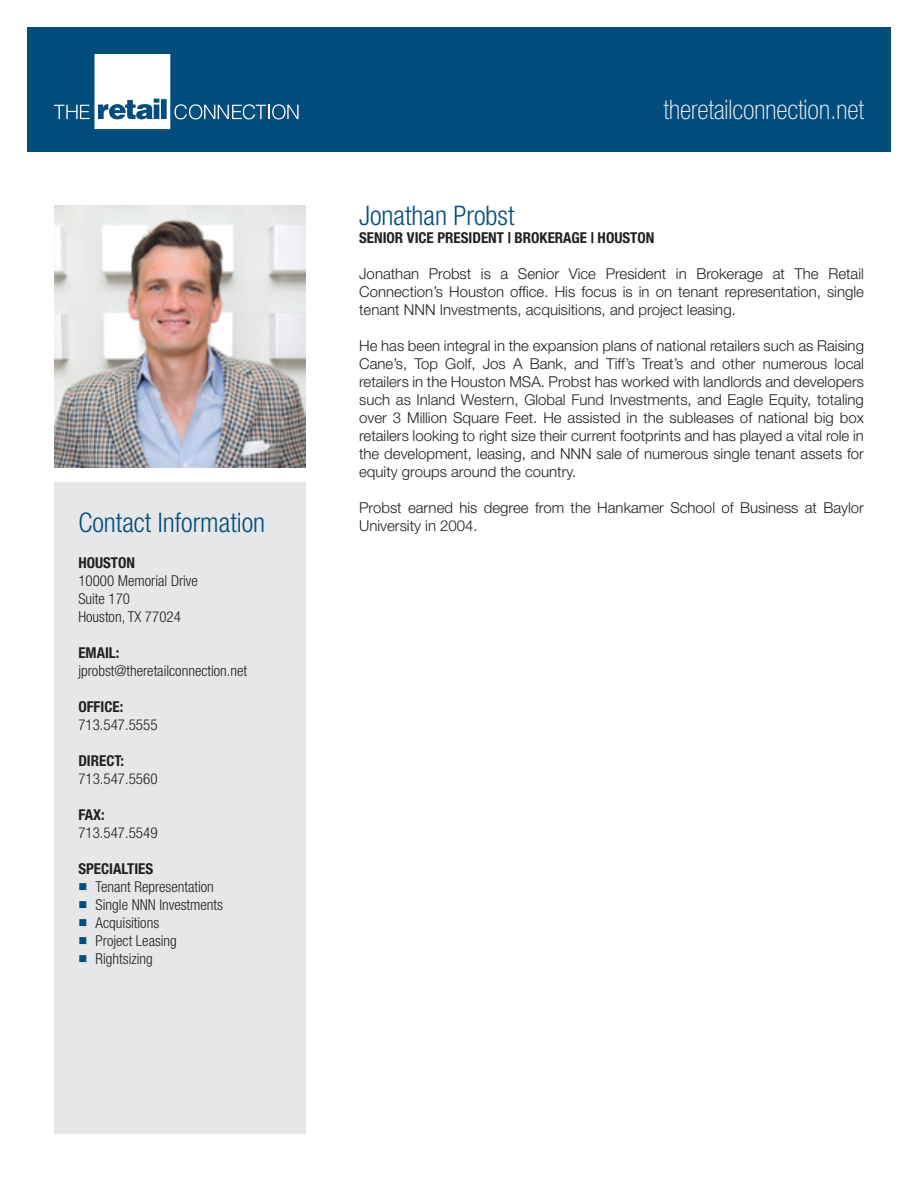
<style>
.page{position:relative;width:918px;height:1188px;background:#fff}
.page>*{position:absolute;margin:0;border:0;box-sizing:border-box;transform-origin:0 0}
.t1{font:300 condensed 27px "Helvetica Neue LT Std";color:#034d7d}
.flyer_fonts{font:100 condensed 27px "Helvetica Neue LT Std";color:#fff}
.t2{font:300 15px/18px "Helvetica Neue LT Std";color:#231f20;text-align:justify}
.t3{font:300 condensed 15px "Helvetica Neue LT Std";color:#231f20}
.t4{font:700 condensed 15px "Helvetica Neue LT Std";color:#231f20}
.s1{color:#034d7d}
</style>
<div class="page">
<div style="left:54px;top:483px;width:251px;height:651px;background:#e6e7e9"></div>
<img style="left:54px;top:205px;width:251px;height:263px">
<div style="left:27px;top:27px;width:864px;height:125px;background:#034d7d"></div>
<svg style="left:54px;top:54px;width:245px;height:75px"></svg>
<p class="flyer_fonts" style="left:664px;top:94px;width:202px">theretailconnection.net</p>
<p class="t1" style="left:359px;top:200px;width:157px">Jonathan Probst</p>
<p class="t4" style="left:359px;top:228px;width:297px">SENIOR VICE PRESIDENT | BROKERAGE | HOUSTON</p>
<p class="t2" style="left:359px;top:264px;width:506px">Jonathan Probst is a Senior Vice President in Brokerage at The Retail Connection’s Houston office. His focus is in on tenant representation, single tenant NNN Investments, acquisitions, and project leasing.</p>
<p class="t2" style="left:359px;top:336px;width:506px">He has been integral in the expansion plans of national retailers such as Raising Cane’s, Top Golf, Jos A Bank, and Tiff’s Treat’s and other numerous local retailers in the Houston MSA. Probst has worked with landlords and developers such as Inland Western, Global Fund Investments, and Eagle Equity, totaling over 3 Million Square Feet. He assisted in the subleases of national big box retailers looking to right size their current footprints and has played a vital role in the development, leasing, and NNN sale of numerous single tenant assets for equity groups around the country.</p>
<p class="t2" style="left:359px;top:498px;width:506px">Probst earned his degree from the Hankamer School of Business at Baylor</p>
<p class="t1" style="left:78px;top:507px;width:188px">Contact Information</p>
<p class="t2" style="left:359px;top:516px;width:120px">University in 2004.</p>
<p class="t4" style="left:78px;top:553px;width:58px">HOUSTON</p>
<p class="t3" style="left:78px;top:572px;width:121px">10000 Memorial Drive</p>
<p class="t3" style="left:78px;top:590px;width:53px">Suite 170</p>
<p class="t3" style="left:78px;top:608px;width:104px">Houston, TX 77024</p>
<p class="t4" style="left:78px;top:643px;width:43px">EMAIL:</p>
<p class="t3" style="left:78px;top:662px;width:170px">jprobst@theretailconnection.net</p>
<p class="t4" style="left:78px;top:697px;width:46px">OFFICE:</p>
<p class="t3" style="left:78px;top:716px;width:81px">713.547.5555</p>
<p class="t4" style="left:78px;top:751px;width:47px">DIRECT:</p>
<p class="t3" style="left:78px;top:770px;width:81px">713.547.5560</p>
<p class="t4" style="left:78px;top:805px;width:28px">FAX:</p>
<p class="t3" style="left:78px;top:824px;width:81px">713.547.5549</p>
<p class="t4" style="left:78px;top:859px;width:76px">SPECIALTIES</p>
<p class="t3" style="left:78px;top:878px;width:137px"><span class="s1">■</span> Tenant Representation</p>
<p class="t3" style="left:78px;top:896px;width:146px"><span class="s1">■</span> Single NNN Investments</p>
<p class="t3" style="left:78px;top:914px;width:82px"><span class="s1">■</span> Acquisitions</p>
<p class="t3" style="left:78px;top:932px;width:100px"><span class="s1">■</span> Project Leasing</p>
<p class="t3" style="left:78px;top:950px;width:76px"><span class="s1">■</span> Rightsizing</p>
</div>
